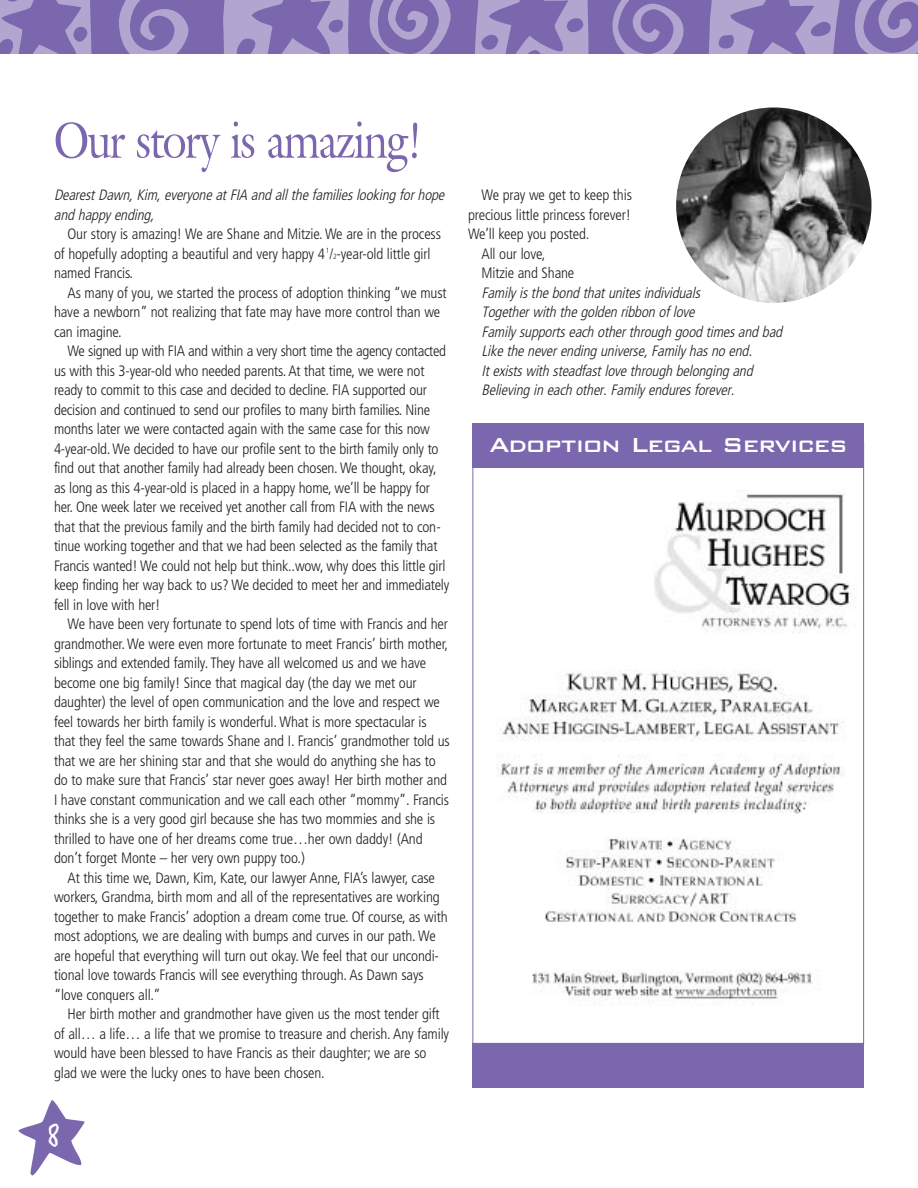
<style>
.page{position:relative;width:918px;height:1188px;background:#fff}
.page>*{position:absolute;margin:0;border:0;box-sizing:border-box;transform-origin:0 0}
.t1{font:51px "Galant Condensed Normal";letter-spacing:-.025em;color:#7a67ae}
.t2{font:36px "Litterbox ICG";color:#fff}
.t3{font:500 27px "Bank Gothic BT";letter-spacing:-.03em;color:#fff}
.t4{font:300 condensed 15px/19.5px "Frutiger";letter-spacing:-.01em;color:#231f20}
.t5{font:italic 300 condensed 15px/19.5px "Frutiger";letter-spacing:-.01em;color:#231f20}
.s1{font-size:7.5px}
</style>
<div class="page">
<div style="left:92px;top:0;width:760px;height:54px;background:#7a67ae"></div>
<svg style="left:0;top:0;width:92px;height:54px;background:#8f7eba"></svg>
<svg style="left:118px;top:0;width:70px;height:54px;background:#9283bd"></svg>
<svg style="left:223px;top:0;width:128px;height:54px;background:#9787bf"></svg>
<svg style="left:364px;top:0;width:87px;height:54px;background:#8f7fbb"></svg>
<svg style="left:474px;top:0;width:116px;height:54px;background:#9585be"></svg>
<svg style="left:612px;top:0;width:72px;height:54px;background:#8e7eba"></svg>
<svg style="left:708px;top:0;width:136px;height:54px;background:#9686bf"></svg>
<svg style="left:852px;top:0;width:66px;height:54px;background:#9080bb"></svg>
<svg style="left:18px;top:1100px;width:67px;height:76px"></svg>
<img style="left:496px;top:493px;width:357px;height:507px">
<div style="left:472px;top:424px;width:392px;height:44px;background:#7a67ae"></div>
<div style="left:472px;top:1043px;width:392px;height:45px;background:#7a67ae"></div>
<img style="left:676px;top:107px;width:196px;height:196px">
<h1 class="t1" style="left:54px;top:110px;width:369px">Our story is amazing!</h1>
<p class="t5" style="left:54px;top:186px;width:395px">DearestDawn,Kim,everyone atFIA and allthe familieslooking forhope and happy ending,</p>
<p class="t4" style="left:54px;top:225px;width:388px;text-indent:14px">Our story is amazing! We are Shane and Mitzie. We are in the process of hopefully adopting a beautiful and very happy 4<sup>1</sup>/<span class="s1">2</span>-year-old little girl named Francis.</p>
<p class="t4" style="left:54px;top:284px;width:394px;text-indent:13px">As many of you, we started the process of adoption thinking “we must have a newborn” not realizing that fate may have more control than we can imagine.</p>
<p class="t4" style="left:54px;top:342px;width:397px;text-indent:13px">We signed up with FIA and within a very short time the agency contacted us with this 3-year-old who needed parents. At that time, we were not ready to commit to this case and decided to decline. FIA supported our decision and continued to send our profiles to many birth families. Nine months later we were contacted again with the same case for this now 4-year-old. We decided to have our profile sent to the birth family only to find out that another family had already been chosen. We thought, okay, as long as this 4-year-old is placed in a happy home, we’ll be happy for her. One week later we received yet another call from FIA with the news that that the previous family and the birth family had decided not to con&shy;tinue working together and that we had been selected as the family that Francis wanted! We could not help but think..wow, why does this little girl keep finding her way back to us? We decided to meet her and immediately fell in love with her!</p>
<p class="t4" style="left:54px;top:615px;width:397px;text-indent:13px">We have been very fortunate to spend lots of time with Francis and her grandmother. We were even more fortunate to meet Francis’ birth mother, siblings and extended family. They have all welcomed us and we have become one big family! Since that magical day (the day we met our daughter) the level of open communication and the love and respect we feel towards her birth family is wonderful. What is more spectacular is that they feel the same towards Shane and I. Francis’ grandmother told us that we are her shining star and that she would do anything she has to do to make sure that Francis’ star never goes away! Her birth mother and I have constant communication and we call each other “mommy”. Francis thinks she is a very good girl because she has two mommies and she is thrilled to have one of her dreams come true…her own daddy! (And don’t forget Monte – her very own puppy too.)</p>
<p class="t4" style="left:54px;top:869px;width:395px;text-indent:13px">At this time we, Dawn, Kim, Kate, our lawyer Anne, FIA’s lawyer, case workers, Grandma, birth mom and all of the representatives are working together to make Francis’ adoption a dream come true. Of course, as with most adoptions, we are dealing with bumps and curves in our path. We are hopeful that everything will turn out okay. We feel that our uncondi&shy;tional love towards Francis will see everything through. As Dawn says “love conquers all.”</p>
<p class="t4" style="left:54px;top:1005px;width:397px;text-indent:13px">Her birth mother and grandmother have given us the most tender gift of all… a life… a life that we promise to treasure and cherish. Any family would have been blessed to have Francis as their daughter; we are so glad we were the lucky ones to have been chosen.</p>
<h2 class="t2" style="left:47px;top:1125px;width:15px">8</h2>
<p class="t4" style="left:482px;top:186px;width:152px">We pray we get to keep this</p>
<p class="t4" style="left:468px;top:206px;width:165px">precious little princess forever!</p>
<p class="t4" style="left:468px;top:225px;width:123px">We’ll keep you posted.</p>
<p class="t4" style="left:482px;top:245px;width:65px">All our love,</p>
<p class="t4" style="left:482px;top:264px;width:94px">Mitzie and Shane</p>
<p class="t5" style="left:481px;top:284px;width:305px">Family isthe bond thatunitesindividuals<br>Togetherwith the golden ribbon of love<br>Family supportseach otherthrough good timesand bad Like the neverending universe,Family hasno end.<br>Itexistswith steadfastlove through belonging and Believing in each other.Family enduresforever.</p>
<h3 class="t3" style="left:489px;top:426px;width:360px">Adoption Legal Services</h3>
</div>
